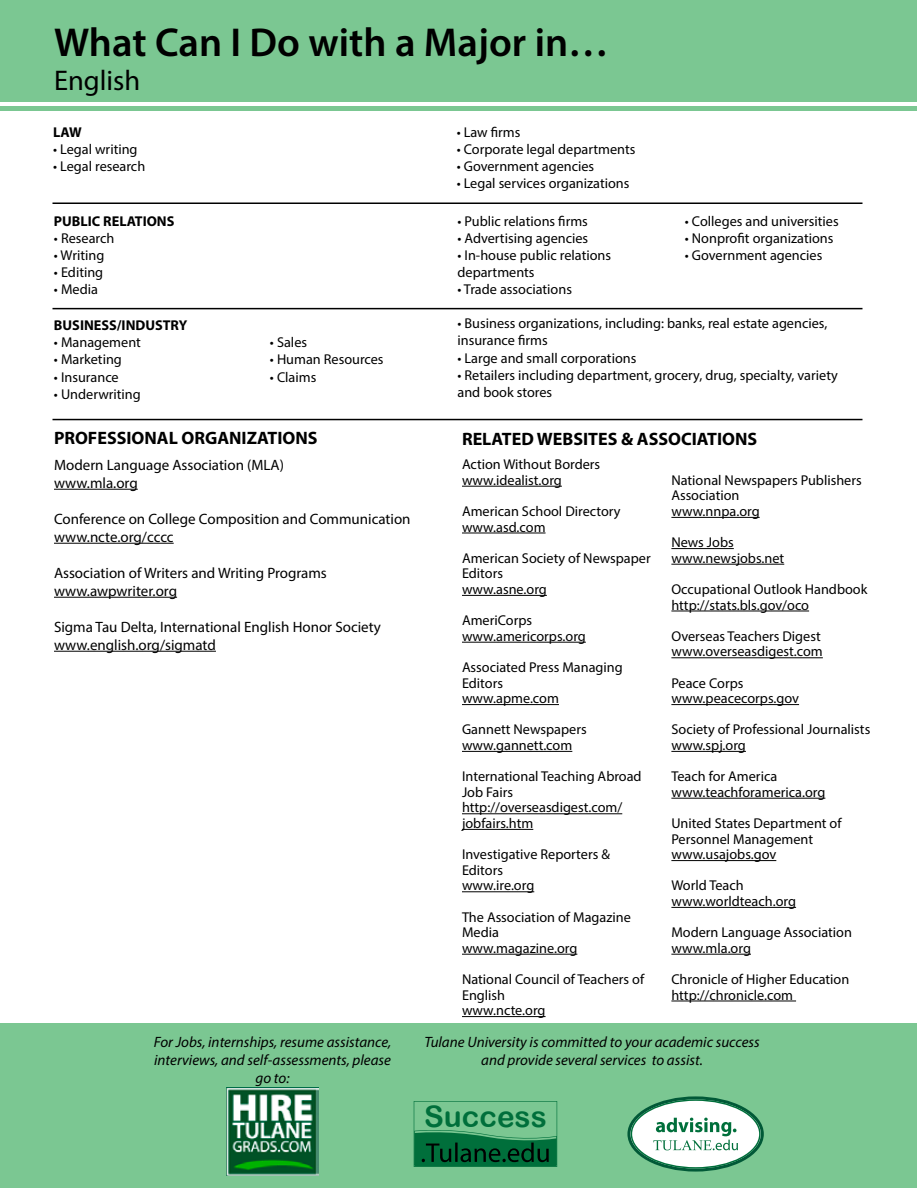
<style>
.page{position:relative;width:918px;height:1188px;background:#fff}
.page>*{position:absolute;margin:0;border:0;box-sizing:border-box;transform-origin:0 0}
.t1{font:600 40.5px "Myriad Pro";color:#000}
.t2{font:29.7px "Arial Rounded MT Bold";color:#006f3b}
.t3{font:28.5px "Myriad Pro";color:#000}
.t4{font:700 18px "Myriad Pro";color:#000}
.t5{font:15px/18px "Myriad Pro";color:#000}
.t6{font:italic 15px/18px "Myriad Pro";color:#000;text-align:center}
.t7{font:14.25px/15.6px "Myriad Pro";color:#000}
.t8{font:700 14.25px "Myriad Pro";color:#000}
</style>
<div class="page">
<div style="left:1px;top:0;width:916px;height:101px;background:#7bc792"></div>
<div style="left:1px;top:106px;width:916px;height:5px;background:#7bc792"></div>
<div style="left:1px;top:1023px;width:916px;height:165px;background:#7bc792"></div>
<svg style="left:414px;top:1101px;width:143px;height:66px"></svg>
<img style="left:227px;top:1088px;width:92px;height:88px">
<svg style="left:629px;top:1098px;width:133px;height:72px;background:#ddeae5"></svg>
<div style="left:627px;top:1096px;width:137px;height:76px;border:3px solid #015937;border-radius:50%"></div>
<div style="left:631px;top:1099px;width:130px;height:70px;border:2px solid #006f3b;border-radius:50%"></div>
<svg style="left:653px;top:1118px;width:85px;height:32px;background:#bbd8cb"></svg>
<hr style="left:54px;top:489px;width:84px;height:1px;background:#000">
<hr style="left:54px;top:543px;width:120px;height:1px;background:#000">
<hr style="left:54px;top:597px;width:123px;height:1px;background:#000">
<hr style="left:54px;top:651px;width:162px;height:1px;background:#000">
<hr style="left:462px;top:486px;width:100px;height:1px;background:#000">
<hr style="left:462px;top:533px;width:84px;height:1px;background:#000">
<hr style="left:462px;top:595px;width:85px;height:1px;background:#000">
<hr style="left:462px;top:642px;width:124px;height:1px;background:#000">
<hr style="left:462px;top:704px;width:97px;height:1px;background:#000">
<hr style="left:462px;top:751px;width:110px;height:1px;background:#000">
<hr style="left:462px;top:813px;width:160px;height:1px;background:#000">
<hr style="left:462px;top:829px;width:71px;height:1px;background:#000">
<hr style="left:462px;top:891px;width:72px;height:1px;background:#000">
<hr style="left:462px;top:954px;width:115px;height:1px;background:#000">
<hr style="left:462px;top:1016px;width:84px;height:1px;background:#000">
<hr style="left:52px;top:308px;width:810px;height:1px;background:#000">
<hr style="left:52px;top:202px;width:810px;height:2px;background:#000">
<hr style="left:52px;top:419px;width:810px;height:1px;background:#000">
<hr style="left:671px;top:517px;width:89px;height:1px;background:#000">
<hr style="left:671px;top:548px;width:63px;height:1px;background:#000">
<hr style="left:671px;top:564px;width:113px;height:1px;background:#000">
<hr style="left:671px;top:611px;width:138px;height:1px;background:#000">
<hr style="left:671px;top:657px;width:152px;height:1px;background:#000">
<hr style="left:671px;top:704px;width:128px;height:1px;background:#000">
<hr style="left:671px;top:751px;width:75px;height:1px;background:#000">
<hr style="left:671px;top:798px;width:154px;height:1px;background:#000">
<hr style="left:671px;top:860px;width:105px;height:1px;background:#000">
<hr style="left:671px;top:907px;width:125px;height:1px;background:#000">
<hr style="left:671px;top:954px;width:80px;height:1px;background:#000">
<hr style="left:671px;top:1001px;width:125px;height:1px;background:#000">
<h1 class="t1" style="left:54px;top:17px;width:556px">What Can I Do with a Major in…</h1>
<h3 class="t3" style="left:54px;top:63px;width:88px">English</h3>
<p class="t8" style="left:53px;top:123px;width:30px">LAW</p>
<p class="t7" style="left:53px;top:141px;width:86px">• Legal writing</p>
<p class="t7" style="left:53px;top:158px;width:94px">• Legal research</p>
<p class="t8" style="left:54px;top:211px;width:122px">PUBLIC RELATIONS</p>
<p class="t7" style="left:54px;top:230px;width:62px">• Research</p>
<p class="t7" style="left:54px;top:247px;width:52px">• Writing</p>
<p class="t7" style="left:54px;top:264px;width:51px">• Editing</p>
<p class="t7" style="left:54px;top:281px;width:45px">• Media</p>
<p class="t8" style="left:54px;top:316px;width:135px">BUSINESS/INDUSTRY</p>
<p class="t7" style="left:54px;top:335px;width:88px">• Management</p>
<p class="t7" style="left:270px;top:335px;width:39px">• Sales</p>
<p class="t7" style="left:54px;top:352px;width:69px">• Marketing</p>
<p class="t7" style="left:270px;top:352px;width:115px">• Human Resources</p>
<p class="t7" style="left:54px;top:369px;width:66px">• Insurance</p>
<p class="t7" style="left:270px;top:369px;width:48px">• Claims</p>
<p class="t7" style="left:54px;top:386px;width:88px">• Underwriting</p>
<p class="t7" style="left:457px;top:124px;width:65px">• Law firms</p>
<p class="t7" style="left:457px;top:141px;width:180px">• Corporate legal departments</p>
<p class="t7" style="left:457px;top:158px;width:139px">• Government agencies</p>
<p class="t7" style="left:457px;top:175px;width:174px">• Legal services organizations</p>
<p class="t7" style="left:458px;top:213px;width:132px">• Public relations firms</p>
<p class="t7" style="left:458px;top:230px;width:132px">• Advertising agencies</p>
<p class="t7" style="left:458px;top:246px;width:155px;line-height:17.1px">• In-house public relations departments</p>
<p class="t7" style="left:458px;top:281px;width:116px">• Trade associations</p>
<p class="t7" style="left:685px;top:213px;width:155px">• Colleges and universities</p>
<p class="t7" style="left:685px;top:230px;width:150px">• Nonprofit organizations</p>
<p class="t7" style="left:685px;top:247px;width:139px">• Government agencies</p>
<p class="t7" style="left:458px;top:315px;width:371px;line-height:17.1px">• Business organizations, including: banks, real estate agencies, insurance firms</p>
<p class="t7" style="left:458px;top:350px;width:180px">• Large and small corporations</p>
<p class="t7" style="left:458px;top:366px;width:382px;line-height:17.1px">• Retailers including department, grocery, drug, specialty, variety and book stores</p>
<p class="t4" style="left:54px;top:426px;width:265px">PROFESSIONAL ORGANIZATIONS</p>
<p class="t4" style="left:462px;top:427px;width:297px">RELATED WEBSITES &amp; ASSOCIATIONS</p>
<p class="t7" style="left:462px;top:456px;width:140px">Action Without Borders www.idealist.org</p>
<p class="t7" style="left:462px;top:503px;width:160px">American School Directory www.asd.com</p>
<p class="t7" style="left:462px;top:550px;width:190px">American Society of Newspaper<br>Editors<br>www.asne.org</p>
<p class="t7" style="left:462px;top:612px;width:125px">AmeriCorps www.americorps.org</p>
<p class="t7" style="left:462px;top:659px;width:162px">Associated Press Managing<br>Editors<br>www.apme.com</p>
<p class="t7" style="left:462px;top:722px;width:126px">Gannett Newspapers www.gannett.com</p>
<p class="t7" style="left:462px;top:768px;width:181px">International Teaching Abroad<br>Job Fairs http://overseasdigest.com/ jobfairs.htm</p>
<p class="t7" style="left:462px;top:846px;width:150px">Investigative Reporters &amp;<br>Editors<br>www.ire.org</p>
<p class="t7" style="left:462px;top:909px;width:170px">The Association of Magazine<br>Media<br>www.magazine.org</p>
<p class="t7" style="left:462px;top:971px;width:184px">National Council of Teachers of<br>English<br>www.ncte.org</p>
<p class="t5" style="left:54px;top:455px;width:231px">Modern Language Association (MLA) www.mla.org</p>
<p class="t5" style="left:54px;top:509px;width:358px">Conference on College Composition and Communication www.ncte.org/cccc</p>
<p class="t5" style="left:54px;top:563px;width:274px">Association of Writers and Writing Programs www.awpwriter.org</p>
<p class="t5" style="left:54px;top:617px;width:328px">Sigma Tau Delta, International English Honor Society www.english.org/sigmatd</p>
<p class="t7" style="left:671px;top:472px;width:192px">National Newspapers Publishers<br>Association<br>www.nnpa.org</p>
<p class="t7" style="left:671px;top:534px;width:114px">News Jobs www.newsjobs.net</p>
<p class="t7" style="left:671px;top:581px;width:198px">Occupational Outlook Handbook http://stats.bls.gov/oco</p>
<p class="t7" style="left:671px;top:628px;width:153px">Overseas Teachers Digest www.overseasdigest.com</p>
<p class="t7" style="left:671px;top:675px;width:129px">Peace Corps www.peacecorps.gov</p>
<p class="t7" style="left:671px;top:722px;width:200px">Society of Professional Journalists www.spj.org</p>
<p class="t7" style="left:671px;top:768px;width:155px">Teach for America www.teachforamerica.org</p>
<p class="t7" style="left:671px;top:815px;width:172px">United States Department of<br>Personnel Management www.usajobs.gov</p>
<p class="t7" style="left:671px;top:878px;width:126px">World Teach www.worldteach.org</p>
<p class="t7" style="left:671px;top:924px;width:182px">Modern Language Association www.mla.org</p>
<p class="t7" style="left:671px;top:971px;width:179px">Chronicle of Higher Education http://chronicle.com</p>
<p class="t6" style="left:154px;top:1032px;width:239px">For Jobs, internships, resume assistance, interviews, and self-assessments, please go to:</p>
<p class="t6" style="left:424px;top:1032px;width:337px">Tulane University is committed to your academic success and provide several services to assist.</p>
<h2 class="t2" style="left:424px;top:1099px;width:124px">Success</h2>
</div>
